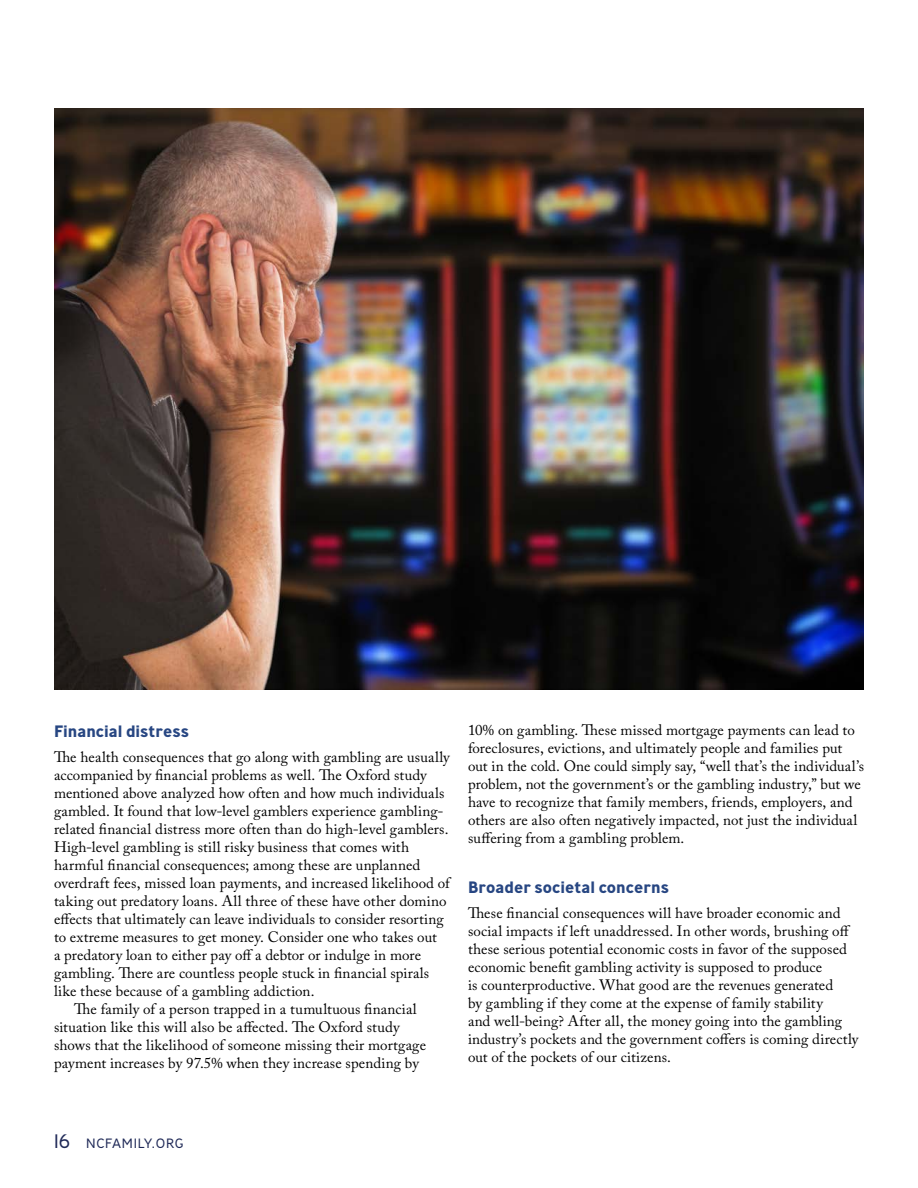
<style>
.page{position:relative;width:918px;height:1188px;background:#fff}
.page>*{position:absolute;margin:0;border:0;box-sizing:border-box;transform-origin:0 0}
.t1{font:700 16.5px "Ministry";color:#274682}
.t2{font:15px/18px "Adobe Caslon Pro";letter-spacing:.005em;color:#000}
.t3{font:300 13.5px "Ministry";letter-spacing:.05em;color:#1f2957}
.s1{font-size:19.5px}
</style>
<div class="page">
<img style="left:54px;top:108px;width:810px;height:581px">
<p class="t1" style="left:54px;top:720px;width:137px">Financial distress</p>
<p class="t2" style="left:54px;top:747px;width:397px">The health consequences that go along with gambling are usually</p>
<p class="t2" style="left:54px;top:765px;width:374px">accompanied by financial problems as well. The Oxford study</p>
<p class="t2" style="left:54px;top:783px;width:392px">mentioned above analyzed how often and how much individuals</p>
<p class="t2" style="left:54px;top:801px;width:391px">gambled. It found that low-level gamblers experience gambling-</p>
<p class="t2" style="left:54px;top:819px;width:396px">related financial distress more often than do high-level gamblers.</p>
<p class="t2" style="left:54px;top:837px;width:357px">High-level gambling is still risky business that comes with</p>
<p class="t2" style="left:54px;top:855px;width:368px">harmful financial consequences; among these are unplanned</p>
<p class="t2" style="left:54px;top:873px;width:397px">overdraft fees, missed loan payments, and increased likelihood of</p>
<p class="t2" style="left:54px;top:891px;width:394px">taking out predatory loans. All three of these have other domino</p>
<p class="t2" style="left:54px;top:909px;width:391px">effects that ultimately can leave individuals to consider resorting</p>
<p class="t2" style="left:54px;top:927px;width:385px">to extreme measures to get money. Consider one who takes out</p>
<p class="t2" style="left:54px;top:945px;width:369px">a predatory loan to either pay off a debtor or indulge in more</p>
<p class="t2" style="left:54px;top:963px;width:377px">gambling. There are countless people stuck in financial spirals</p>
<p class="t2" style="left:54px;top:981px;width:262px">like these because of a gambling addiction.</p>
<p class="t2" style="left:74px;top:999px;width:344px">The family of a person trapped in a tumultuous financial</p>
<p class="t2" style="left:54px;top:1017px;width:347px">situation like this will also be affected. The Oxford study</p>
<p class="t2" style="left:54px;top:1035px;width:374px">shows that the likelihood of someone missing their mortgage</p>
<p class="t2" style="left:54px;top:1053px;width:367px">payment increases by 97.5% when they increase spending by</p>
<p class="t2" style="left:468px;top:721px;width:398px">10% on gambling. These missed mortgage payments can lead to foreclosures, evictions, and ultimately people and families put out in the cold. One could simply say, “well that’s the individual’s problem, not the government’s or the gambling industry,” but we have to recognize that family members, friends, employers, and others are also often negatively impacted, not just the individual suffering from a gambling problem.</p>
<p class="t1" style="left:468px;top:877px;width:203px">Broader societal concerns</p>
<p class="t2" style="left:468px;top:904px;width:392px">These financial consequences will have broader economic and social impacts if left unaddressed. In other words, brushing off these serious potential economic costs in favor of the supposed economic benefit gambling activity is supposed to produce<br>is counterproductive. What good are the revenues generated<br>by gambling if they come at the expense of family stability<br>and well-being? After all, the money going into the gambling industry’s pockets and the government coffers is coming directly out of the pockets of our citizens.</p>
<p class="t3" style="left:54px;top:1134px;width:131px"><span class="s1">16</span> NCFAMILY.ORG</p>
</div>
